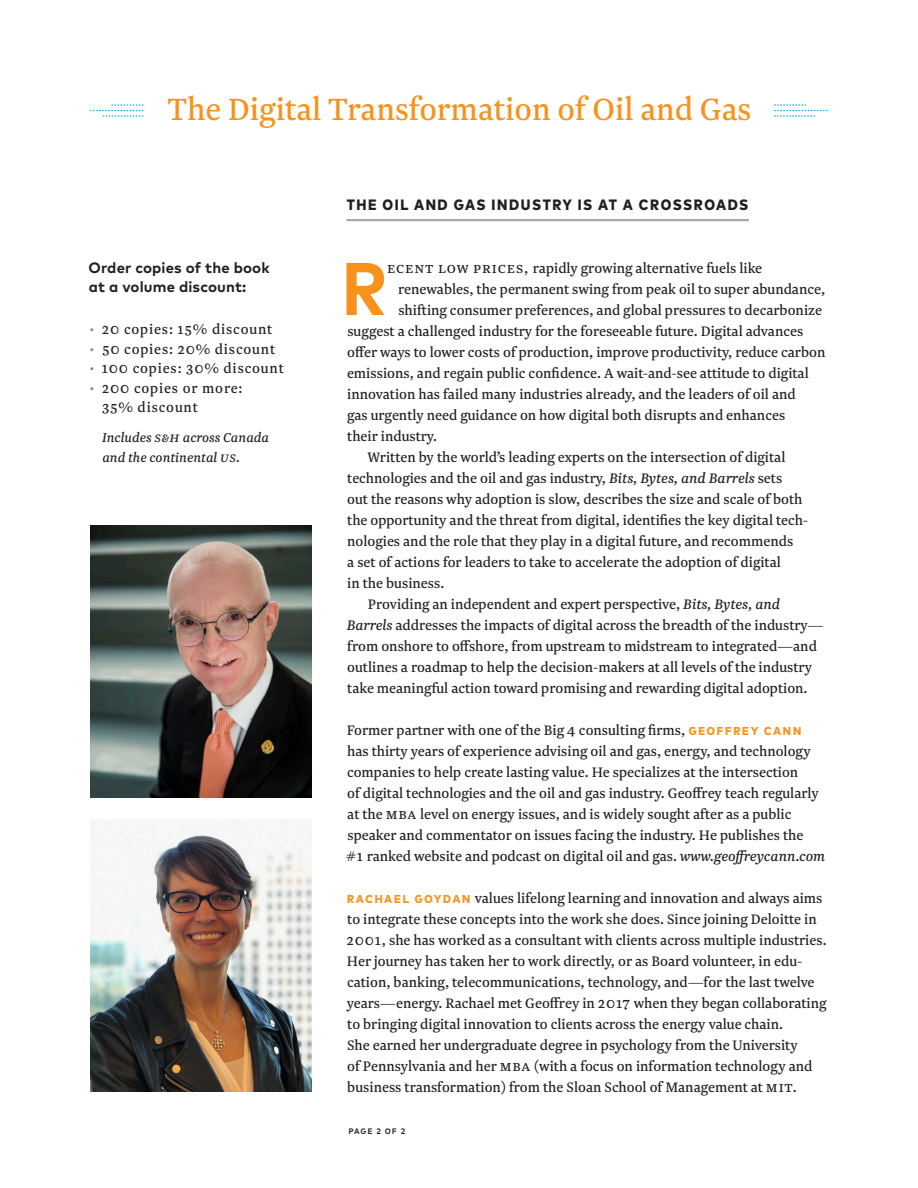
<style>
.page{position:relative;width:918px;height:1188px;background:#fff}
.page>*{position:absolute;margin:0;border:0;box-sizing:border-box;transform-origin:0 0}
.p_B_BodyDropCap{font:700 condensed 74.4px "Mark Pro";color:#f7931d}
.t1{font:36px "Newzald";color:#f7931d}
.p_BodyIndent{font:16.2px/21px "Newzald";color:#231f20}
.p_B_Quote{font:16.2px "Newzald";color:#231f20}
.p_BodyIndent-2{font:16.2px/19.5px "Newzald";letter-spacing:.05em;color:#231f20}
.p_B_BodyDropCap-2{font:16.2px "Newzald";letter-spacing:.04em;color:#231f20}
.t2{font:italic 15px/19.4px "Newzald";color:#231f20}
.h3a_SubsB_MoreSB{font:700 15px/19.5px "Mark Pro";letter-spacing:.01em;color:#231f20}
.h1_SublevelA{font:800 condensed 15px "Mark Pro";letter-spacing:.105em;color:#231f20}
.t3{font:500 condensed 10.5px "Mark Pro";letter-spacing:.07em;color:#231f20}
.s1{color:#8a8c8f}
.s2{font-style:italic}
.s3{font-family:"Mark Pro";font-weight:700;font-stretch:condensed;font-size:15px;color:#f7931d}
</style>
<div class="page">
<img style="left:90px;top:525px;width:222px;height:273px">
<svg style="left:90px;top:104px;width:53px;height:13px"></svg>
<svg style="left:774px;top:104px;width:54px;height:13px"></svg>
<img style="left:90px;top:819px;width:222px;height:273px">
<hr style="left:346px;top:219px;width:403px;height:2px;background:#a8a9ad">
<p class="t1" style="left:167px;top:87px;width:586px">The Digital Transformation of Oil and Gas</p>
<p class="h3a_SubsB_MoreSB" style="left:89px;top:257px;width:183px">Order copies of the book at a volume discount:</p>
<p class="p_BodyIndent" style="left:90px;top:319px;width:184px"><span class="s1">•</span> 20 copies: 15% discount</p>
<p class="p_BodyIndent" style="left:90px;top:338px;width:187px"><span class="s1">•</span> 50 copies: 20% discount</p>
<p class="p_BodyIndent-2" style="left:90px;top:358px;width:196px"><span class="s1">•</span> 100 copies: 30% discount</p>
<p class="p_BodyIndent-2" style="left:102px;top:378px;width:142px;text-indent:-12px"><span class="s1">•</span> 200 copies or more:<br>35% discount</p>
<p class="t2" style="left:102px;top:428px;width:168px">Includes S&amp;H across Canada and the continental US.</p>
<p class="h1_SublevelA" style="left:347px;top:193px;width:403px">THE OIL AND GAS INDUSTRY IS AT A CROSSROADS</p>
<p class="p_B_BodyDropCap" style="left:342px;top:233px;width:47px">R</p>
<p class="p_B_BodyDropCap-2" style="left:387px;top:258px;width:377px">ecent low prices, rapidly growing alternative fuels like</p>
<p class="p_BodyIndent" style="left:398px;top:278px;width:429px">renewables, the permanent swing from peak oil to super abundance,</p>
<p class="p_BodyIndent" style="left:347px;top:299px;width:480px;text-indent:51px">shifting consumer preferences, and global pressures to decarbonize suggest a challenged industry for the foreseeable future. Digital advances offer ways to lower costs of production, improve productivity, reduce carbon emissions, and regain public confidence. A wait-and-see attitude to digital innovation has failed many industries already, and the leaders of oil and<br>gas urgently need guidance on how digital both disrupts and enhances<br>their industry.</p>
<p class="p_B_Quote" style="left:368px;top:447px;width:419px">Written by the world’s leading experts on the intersection of digital</p>
<p class="p_BodyIndent" style="left:347px;top:467px;width:437px">technologies and the oil and gas industry, <span class="s2">Bits, Bytes, and Barrels</span> sets</p>
<p class="p_BodyIndent" style="left:347px;top:488px;width:462px">out the reasons why adoption is slow, describes the size and scale of both the opportunity and the threat from digital, identifies the key digital tech&shy;nologies and the role that they play in a digital future, and recommends</p>
<p class="p_BodyIndent" style="left:347px;top:551px;width:435px">a set of actions for leaders to take to accelerate the adoption of digital</p>
<p class="p_BodyIndent" style="left:347px;top:572px;width:99px">in the business.</p>
<p class="p_BodyIndent" style="left:347px;top:593px;width:478px;text-indent:21px">Providing an independent and expert perspective, <span class="s2">Bits, Bytes, and Barrels</span> addresses the impacts of digital across the breadth of the industry— from onshore to offshore, from upstream to midstream to integrated—and outlines a roadmap to help the decision-makers at all levels of the industry take meaningful action toward promising and rewarding digital adoption.</p>
<p class="p_BodyIndent" style="left:346px;top:719px;width:481px">Former partner with one of the Big 4 consulting firms, <span class="s3">geoffrey cann </span>has thirty years of experience advising oil and gas, energy, and technology companies to help create lasting value. He specializes at the intersection<br>of digital technologies and the oil and gas industry. Geoffrey teach regularly at the MBA level on energy issues, and is widely sought after as a public speaker and commentator on issues facing the industry. He publishes the<br>#1 ranked website and podcast on digital oil and gas. <span class="s2">www.geoffreycann.com</span></p>
<p class="p_BodyIndent" style="left:347px;top:887px;width:482px"><span class="s3">rachael goydan</span> values lifelong learning and innovation and always aims to integrate these concepts into the work she does. Since joining Deloitte in 2001, she has worked as a consultant with clients across multiple industries.<br>Her journey has taken her to work directly, or as Board volunteer, in edu&shy;cation, banking, telecommunications, technology, and—for the last twelve years—energy. Rachael met Geoffrey in 2017 when they began collaborating to bringing digital innovation to clients across the energy value chain.<br>She earned her undergraduate degree in psychology from the University<br>of Pennsylvania and her MBA (with a focus on information technology and business transformation) from the Sloan School of Management at MIT .</p>
<p class="t3" style="left:349px;top:1122px;width:58px">PaGE 2 OF 2</p>
</div>
